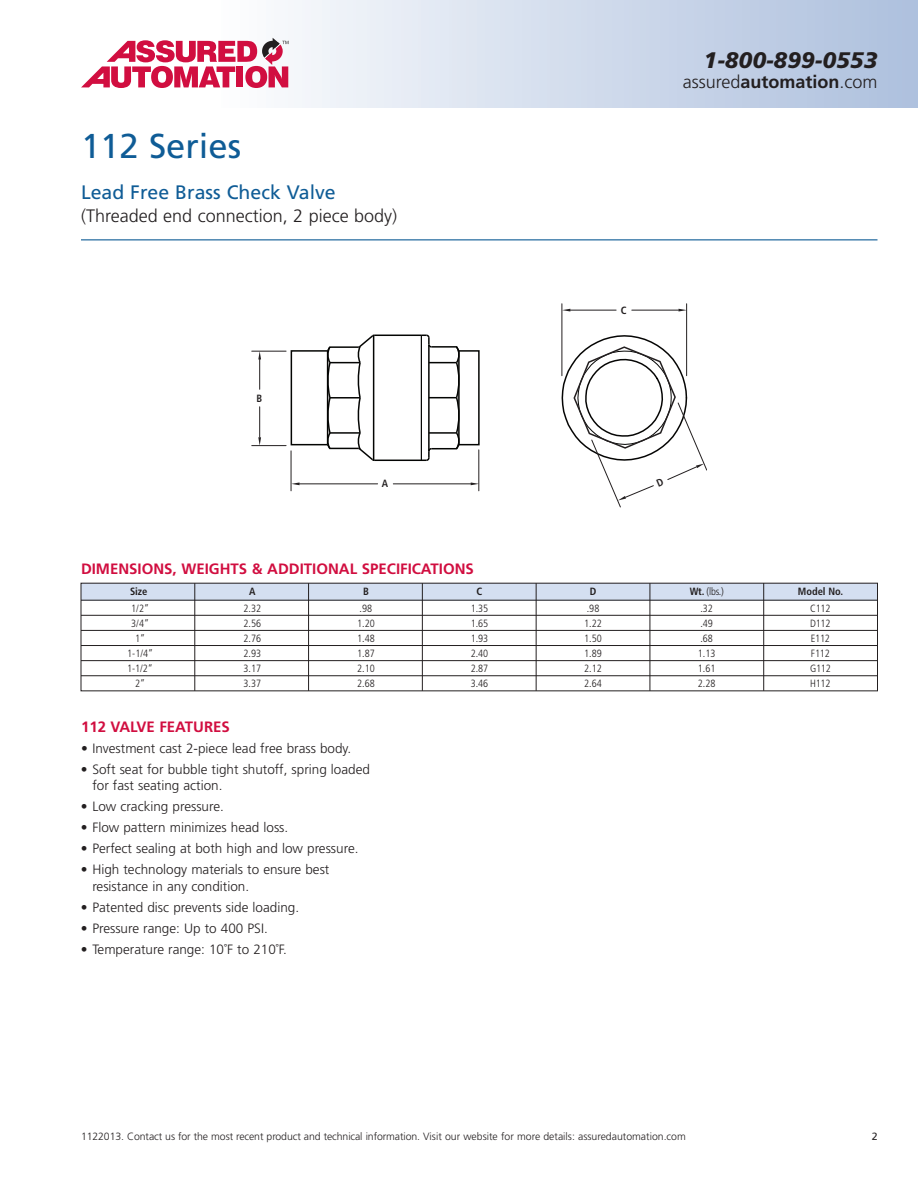
<style>
.page{position:relative;width:918px;height:1188px;background:#fff}
.page>*{position:absolute;margin:0;border:0;box-sizing:border-box;transform-origin:0 0}
.t1{font:34.5px "Frutiger";color:#0f5c96}
.t2{font:italic 900 22.5px "Frutiger";color:#231f20}
.t3{font:19.5px "Frutiger";color:#0f5c96}
.t4{font:300 18px "Frutiger";color:#231f20}
.t5{font:700 15px "Frutiger";color:#d10e40}
.t6{font:300 13.5px/16.5px "Frutiger";color:#231f20}
.t7{font:300 condensed 10.5px/15px "Frutiger";color:#231f20}
.t8{font:300 10.5px "Frutiger";letter-spacing:-.01em;color:#231f20}
.t9{font:700 condensed 10.5px "Frutiger";color:#231f20}
.t10{font:10.5px "Frutiger";color:#231f20}
.s1{font-weight:700}
</style>
<div class="page">
<div style="left:216px;top:0;width:702px;height:108px;background:linear-gradient(to right,#fdfdfe,#acbfdd)"></div>
<svg style="left:81px;top:38px;width:208px;height:50px"></svg>
<hr style="left:479px;top:450px;width:1px;height:41px;background:#231f20">
<hr style="left:291px;top:451px;width:1px;height:40px;background:#231f20">
<hr style="left:300px;top:484px;width:78px;height:1px;background:#231f20">
<hr style="left:393px;top:484px;width:78px;height:1px;background:#231f20">
<svg style="left:291px;top:482px;width:9px;height:3px"></svg>
<svg style="left:471px;top:482px;width:8px;height:3px"></svg>
<hr style="left:686px;top:304px;width:1px;height:72px;background:#231f20">
<hr style="left:562px;top:304px;width:1px;height:72px;background:#231f20">
<hr style="left:570px;top:310px;width:46px;height:1px;background:#231f20">
<hr style="left:632px;top:310px;width:47px;height:1px;background:#231f20">
<svg style="left:562px;top:309px;width:8px;height:3px"></svg>
<svg style="left:679px;top:309px;width:8px;height:3px"></svg>
<hr style="left:252px;top:445px;width:34px;height:1px;background:#231f20">
<hr style="left:259px;top:359px;width:1px;height:30px;background:#231f20">
<hr style="left:259px;top:407px;width:1px;height:30px;background:#231f20">
<svg style="left:258px;top:352px;width:3px;height:7px"></svg>
<svg style="left:258px;top:437px;width:3px;height:9px"></svg>
<hr style="left:252px;top:351px;width:34px;height:1px;background:#231f20">
<div style="left:291px;top:350px;width:37px;height:95px;border:2px solid #040503"></div>
<hr style="left:374px;top:335px;width:47px;height:1px;background:#040503">
<div style="left:458px;top:350px;width:22px;height:95px;border:2px solid #040503"></div>
<hr style="left:374px;top:460px;width:52px;height:1px;background:#040503">
<svg style="left:421px;top:334px;width:40px;height:127px"></svg>
<svg style="left:326px;top:334px;width:50px;height:127px"></svg>
<hr style="left:421px;top:335px;width:1px;height:125px;background:#040503">
<hr style="left:81px;top:239px;width:797px;height:1px;background:#0f5c96">
<div style="left:81px;top:583px;width:797px;height:17px;background:#d4dff1"></div>
<hr style="left:81px;top:600px;width:797px;height:1px;background:#231f20">
<hr style="left:81px;top:645px;width:797px;height:1px;background:#231f20">
<hr style="left:81px;top:630px;width:797px;height:1px;background:#231f20">
<hr style="left:81px;top:615px;width:797px;height:1px;background:#231f20">
<hr style="left:81px;top:675px;width:797px;height:1px;background:#231f20">
<hr style="left:81px;top:660px;width:797px;height:1px;background:#231f20">
<hr style="left:195px;top:583px;width:1px;height:108px;background:#231f20">
<hr style="left:650px;top:583px;width:1px;height:108px;background:#231f20">
<hr style="left:308px;top:583px;width:1px;height:108px;background:#231f20">
<hr style="left:422px;top:583px;width:1px;height:108px;background:#231f20">
<hr style="left:536px;top:583px;width:1px;height:108px;background:#231f20">
<hr style="left:763px;top:583px;width:1px;height:108px;background:#231f20">
<svg style="left:561px;top:334px;width:146px;height:173px"></svg>
<h1 class="t1" style="left:81px;top:126px;width:162px">112 Series</h1>
<h3 class="t3" style="left:81px;top:181px;width:256px">Lead Free Brass Check Valve</h3>
<h3 class="t4" style="left:81px;top:206px;width:318px">(Threaded end connection, 2 piece body)</h3>
<p class="t9" style="left:621px;top:304px;width:7px">C</p>
<p class="t9" style="left:256px;top:392px;width:7px">B</p>
<p class="t9" style="left:382px;top:477px;width:8px">A</p>
<p class="t5" style="left:81px;top:560px;width:394px">DIMENSIONS, WEIGHTS &amp; ADDITIONAL SPECIFICATIONS</p>
<p class="t9" style="left:130px;top:585px;width:19px">Size</p>
<p class="t9" style="left:249px;top:585px;width:8px">A</p>
<p class="t9" style="left:590px;top:585px;width:8px">D</p>
<p class="t9" style="left:477px;top:585px;width:7px">C</p>
<p class="t7" style="left:471px;top:601px;width:19px;text-align:justify">1.35<br>1.65<br>1.93<br>2.40<br>2.87<br>3.46</p>
<p class="t9" style="left:363px;top:585px;width:7px">B</p>
<p class="t7" style="left:127px;top:601px;width:28px;text-align:center">1/2”<br>3/4”<br>1”<br>1-1/4”<br>1-1/2“<br>2”</p>
<p class="t7" style="left:244px;top:601px;width:19px;text-align:justify">2.32<br>2.56<br>2.76<br>2.93<br>3.17<br>3.37</p>
<p class="t7" style="left:584px;top:601px;width:19px">.98<br>1.22<br>1.50<br>1.89<br>2.12<br>2.64</p>
<p class="t7" style="left:357px;top:601px;width:19px">.98<br>1.20<br>1.48<br>1.87<br>2.10<br>2.68</p>
<p class="t5" style="left:81px;top:718px;width:150px">112 VALVE FEATURES</p>
<p class="t6" style="left:81px;top:740px;width:272px">• Investment cast 2-piece lead free brass body.</p>
<p class="t6" style="left:92px;top:761px;width:279px;text-indent:-11px">• Soft seat for bubble tight shutoff, spring loaded for fast seating action.</p>
<p class="t6" style="left:81px;top:798px;width:144px">• Low cracking pressure.</p>
<p class="t6" style="left:81px;top:819px;width:209px">• Flow pattern minimizes head loss.</p>
<p class="t6" style="left:81px;top:840px;width:279px">• Perfect sealing at both high and low pressure.</p>
<p class="t6" style="left:92px;top:861px;width:239px;text-indent:-11px">• High technology materials to ensure best resistance in any condition.</p>
<p class="t6" style="left:81px;top:899px;width:220px">• Patented disc prevents side loading.</p>
<p class="t6" style="left:81px;top:920px;width:188px">• Pressure range: Up to 400 PSI.</p>
<p class="t6" style="left:81px;top:941px;width:207px">• Temperature range: 10˚F to 210˚F.</p>
<h2 class="t2" style="left:704px;top:46px;width:175px">1-800-899-0553</h2>
<h3 class="t4" style="left:683px;top:71px;width:196px">assured<span class="s1">automation</span>.com</h3>
<p class="t7" style="left:690px;top:584px;width:36px;line-height:16.5px;text-align:center"><span class="s1">Wt.</span> (lbs.) .32</p>
<p class="t7" style="left:698px;top:616px;width:19px">.49 .68<br>1.13<br>1.61<br>2.28</p>
<p class="t9" style="left:798px;top:586px;width:47px">Model No.</p>
<p class="t7" style="left:810px;top:601px;width:22px;text-align:justify">C112<br>D112<br>E112<br>F112<br>G112<br>H112</p>
<p class="t8" style="left:81px;top:1130px;width:606px">1122013. Contact us for the most recent product and technical information. Visit our website for more details: assuredautomation.com</p>
<p class="t10" style="left:872px;top:1130px;width:7px">2</p>
</div>
